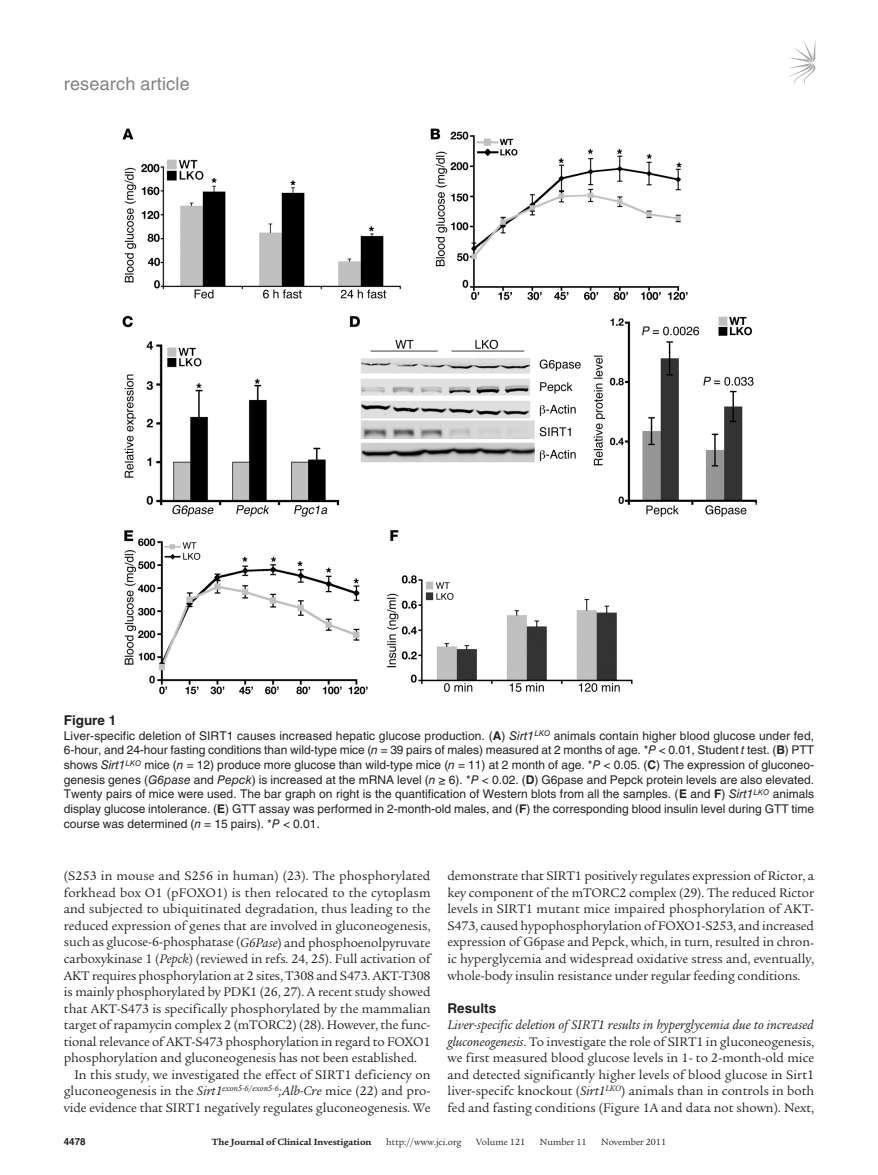
<style>
.page{position:relative;width:878px;height:1175px;background:#fff}
.page>*{position:absolute;margin:0;border:0;box-sizing:border-box;transform-origin:0 0}
.t1{font:18px "Helvetica LT Std";letter-spacing:.01em;color:#808285}
.t2{font:13.5px/16.5px "Legacy Serif Std";letter-spacing:-.005em;color:#231f20;text-align:justify}
.t3{font:700 13.5px "Helvetica LT Std";color:#231f20}
.t4{font:12px/14.5px "Helvetica LT Std";color:#231f20;text-align:justify}
.t5{font:9.75px "Legacy Serif Std";color:#231f20}
.t6{font:700 9.75px "Legacy Serif Std";color:#231f20}
.t7{font:700 9.75px "Helvetica LT Std";color:#231f20}
.s1{font-weight:700}
.s2{font-style:italic}
</style>
<div class="page">
<svg style="left:789px;top:42px;width:26px;height:43px"></svg>
<img style="left:122px;top:128px;width:636px;height:567px">
<h1 class="t1" style="left:64px;top:73px;width:127px">research article</h1>
<p class="t3" style="left:64px;top:712px;width:54px">Figure 1</p>
<p class="t4" style="left:64px;top:728px;width:752px">Liver-specific deletion of SIRT1 causes increased hepatic glucose production. (<span class="s1">A</span>) <span class="s2">Sirt1</span><sup>LKO</sup> animals contain higher blood glucose under fed, 6-hour, and 24-hour fasting conditions than wild-type mice (<span class="s2">n</span> = 39 pairs of males) measured at 2 months of age. *<span class="s2">P</span> &lt; 0.01, Student <span class="s2">t</span> test. (<span class="s1">B</span>) PTT shows <span class="s2">Sirt1</span><sup>LKO</sup> mice (<span class="s2">n</span> = 12) produce more glucose than wild-type mice (<span class="s2">n</span> = 11) at 2 month of age. *<span class="s2">P</span> &lt; 0.05. (<span class="s1">C</span>) The expression of gluconeo&shy;genesis genes (<span class="s2">G6pase</span> and <span class="s2">Pepck</span>) is increased at the mRNA level (<span class="s2">n</span> ≥ 6). *<span class="s2">P</span> &lt; 0.02. (<span class="s1">D</span>) G6pase and Pepck protein levels are also elevated.<br>Twenty pairs of mice were used. The bar graph on right is the quantification of Western blots from all the samples. (<span class="s1">E</span> and <span class="s1">F</span>) <span class="s2">Sirt1</span><sup>LKO</sup> animals display glucose intolerance. (<span class="s1">E</span>) GTT assay was performed in 2-month-old males, and (<span class="s1">F</span>) the corresponding blood insulin level during GTT time course was determined (<span class="s2">n</span> = 15 pairs). *<span class="s2">P</span> &lt; 0.01.</p>
<p class="t2" style="left:64px;top:868px;width:368px">(S253 in mouse and S256 in human) (23). The phosphorylated forkhead box O1 (pFOXO1) is then relocated to the cytoplasm and subjected to ubiquitinated degradation, thus leading to the reduced expression of genes that are involved in gluconeogenesis, such as glucose-6-phosphatase (<span class="s2">G6Pase</span>) and phosphoenolpyruvate carboxykinase 1 (<span class="s2">Pepck</span>) (reviewed in refs. 24, 25). Full activation of AKT requires phosphorylation at 2 sites, T308 and S473. AKT-T308 is mainly phosphorylated by PDK1 (26, 27). A recent study showed that AKT-S473 is specifically phosphorylated by the mammalian target of rapamycin complex 2 (mTORC2) (28). However, the func&shy;tional relevance of AKT-S473 phosphorylation in regard to FOXO1 phosphorylation and gluconeogenesis has not been established.</p>
<p class="t2" style="left:64px;top:1066px;width:368px;text-indent:11px">In this study, we investigated the effect of SIRT1 deficiency on gluconeogenesis in the <span class="s2">Sirt1</span><sup>exon5-6/exon5-6</sup><span class="s2">;Alb-Cre</span> mice (22) and pro&shy;vide evidence that SIRT1 negatively regulates gluconeogenesis. We</p>
<p class="t2" style="left:447px;top:868px;width:368px">demonstrate that SIRT1 positively regulates expression of Rictor, a key component of the mTORC2 complex (29). The reduced Rictor levels in SIRT1 mutant mice impaired phosphorylation of AKT-S473, caused hypophosphorylation of FOXO1-S253, and increased expression of G6pase and Pepck, which, in turn, resulted in chron&shy;ic hyperglycemia and widespread oxidative stress and, eventually, whole-body insulin resistance under regular feeding conditions.</p>
<p class="t3" style="left:447px;top:999px;width:50px">Results</p>
<p class="t2" style="left:447px;top:1016px;width:368px"><span class="s2">Liver-specific deletion of SIRT1 results in hyperglycemia due to increased gluconeogenesis</span>. To investigate the role of SIRT1 in gluconeogenesis, we first measured blood glucose levels in 1- to 2-month-old mice and detected significantly higher levels of blood glucose in Sirt1 liver-specifc knockout (<span class="s2">Sirt1</span><sup>LKO</sup>) animals than in controls in both fed and fasting conditions (Figure 1A and data not shown). Next,</p>
<p class="t7" style="left:64px;top:1135px;width:23px">4478</p>
<p class="t6" style="left:212px;top:1135px;width:161px">The Journal of Clinical Investigation</p>
<p class="t5" style="left:386px;top:1136px;width:77px">http://www.jci.org</p>
<p class="t5" style="left:476px;top:1136px;width:50px">Volume 121</p>
<p class="t5" style="left:540px;top:1136px;width:48px">Number 11</p>
<p class="t5" style="left:601px;top:1136px;width:66px">November 2011</p>
</div>
